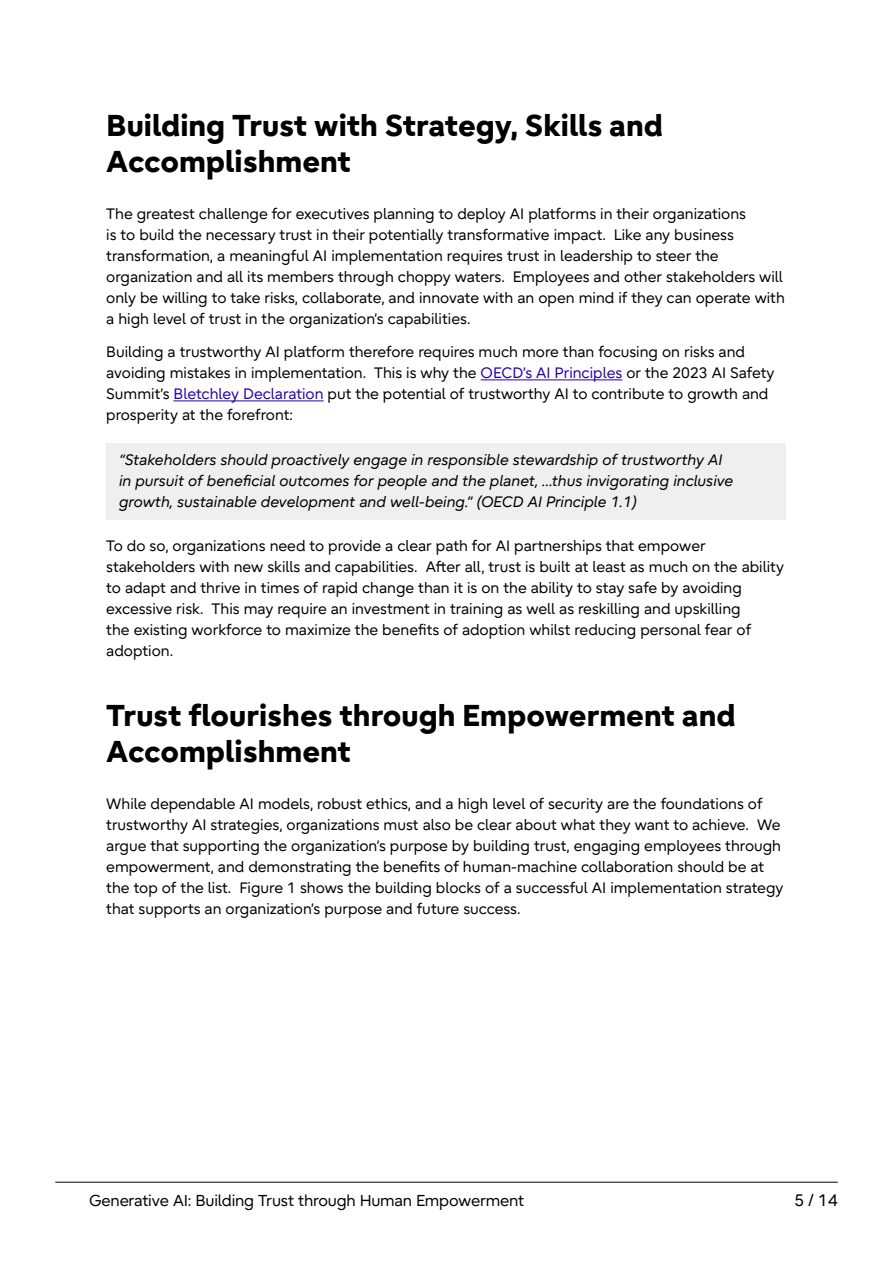
<style>
.page{position:relative;width:893px;height:1263px;background:#fff}
.page>*{position:absolute;margin:0;border:0;box-sizing:border-box;transform-origin:0 0}
.t1{font:800 30px/36px "Fujitsu Infinity Pro";color:#000}
.t2{font:16.5px "Fujitsu Infinity Pro";color:#000}
.t3{font:15.75px "Fujitsu Infinity Pro";letter-spacing:-.015em;color:#000}
.t4{font:15px/21px "Fujitsu Infinity Pro";color:#000}
.t5{font:italic 15px/21px "Fujitsu Infinity Pro";color:#000}
.s1{color:#2400b0}
</style>
<div class="page">
<hr style="left:55px;top:1182px;width:783px;height:1px;background:#000">
<hr style="left:481px;top:379px;width:141px;height:1px;background:#2400b0">
<hr style="left:174px;top:400px;width:150px;height:1px;background:#2400b0">
<div style="left:106px;top:444px;width:680px;height:76px;background:#efefef"></div>
<h1 class="t1" style="left:106px;top:107px;width:558px">Building Trust with Strategy, Skills and<br>Accomplishment</h1>
<p class="t4" style="left:106px;top:203px;width:680px">The greatest challenge for executives planning to deploy AI platforms in their organizations<br>is to build the necessary trust in their potentially transformative impact. Like any business transformation, a meaningful AI implementation requires trust in leadership to steer the organization and all its members through choppy waters. Employees and other stakeholders will only be willing to take risks, collaborate, and innovate with an open mind if they can operate with a high level of trust in the organization’s capabilities.</p>
<p class="t4" style="left:106px;top:341px;width:670px">Building a trustworthy AI platform therefore requires much more than focusing on risks and avoiding mistakes in implementation. This is why the <span class="s1">OECD’s AI Principles</span> or the 2023 AI Safety Summit’s <span class="s1">Bletchley Declaration</span> put the potential of trustworthy AI to contribute to growth and prosperity at the forefront:</p>
<p class="t5" style="left:119px;top:449px;width:616px">“Stakeholders should proactively engage in responsible stewardship of trustworthy AI in pursuit of beneficial outcomes for people and the planet, …thus invigorating inclusive growth, sustainable development and well-being.” (OECD AI Principle 1.1)</p>
<p class="t4" style="left:106px;top:536px;width:679px">To do so, organizations need to provide a clear path for AI partnerships that empower stakeholders with new skills and capabilities. After all, trust is built at least as much on the ability to adapt and thrive in times of rapid change than it is on the ability to stay safe by avoiding excessive risk. This may require an investment in training as well as reskilling and upskilling<br>the existing workforce to maximize the benefits of adoption whilst reducing personal fear of adoption.</p>
<h1 class="t1" style="left:106px;top:697px;width:631px">Trust flourishes through Empowerment and<br>Accomplishment</h1>
<p class="t4" style="left:106px;top:793px;width:679px">While dependable AI models, robust ethics, and a high level of security are the foundations of trustworthy AI strategies, organizations must also be clear about what they want to achieve. We argue that supporting the organization’s purpose by building trust, engaging employees through empowerment, and demonstrating the benefits of human-machine collaboration should be at the top of the list. Figure 1 shows the building blocks of a successful AI implementation strategy that supports an organization’s purpose and future success.</p>
<p class="t3" style="left:89px;top:1191px;width:436px">Generative AI: Building Trust through Human Empowerment</p>
<p class="t2" style="left:794px;top:1190px;width:45px">5 / 14</p>
</div>
